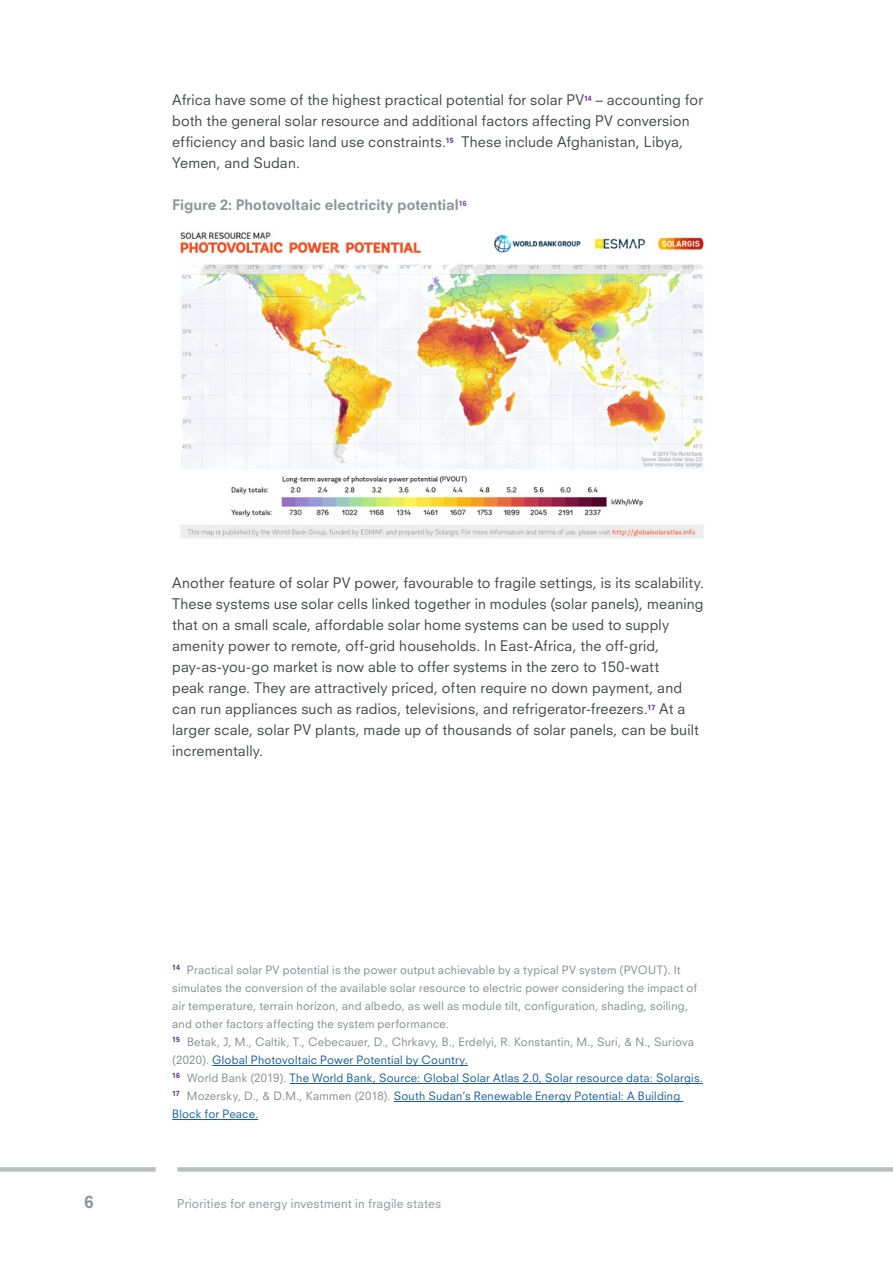
<style>
.page{position:relative;width:893px;height:1263px;background:#fff}
.page>*{position:absolute;margin:0;border:0;box-sizing:border-box;transform-origin:0 0}
.Page_numbers{font:800 16.5px "Neuzeit SLT Std";color:#92959a}
.Body_first{font:14.25px/21px "Neuzeit SLT Std";letter-spacing:.01em;color:#454647}
.C_head{font:800 14.25px "Neuzeit SLT Std";color:#92959a}
.Running_footer{font:12px "Neuzeit SLT Std";letter-spacing:.02em;color:#92959a}
.Footnote{font:11.25px/18px "Neuzeit SLT Std";letter-spacing:.02em;color:#868a8e}
.Footnote-2{font:11.25px/18px "Neuzeit SLT Std";letter-spacing:.02em;color:#175d9e}
.s1{color:#175d9e}
.s2{color:#868a8e}
</style>
<div class="page">
<div style="left:0;top:1167px;width:156px;height:5px;background:#babdc2"></div>
<div style="left:177px;top:1167px;width:716px;height:5px;background:#babdc2"></div>
<hr style="left:212px;top:1065px;width:256px;height:1px;background:#175d9e">
<hr style="left:290px;top:1083px;width:413px;height:1px;background:#175d9e">
<hr style="left:394px;top:1101px;width:289px;height:1px;background:#175d9e">
<hr style="left:172px;top:1119px;width:86px;height:1px;background:#175d9e">
<img style="left:178px;top:232px;width:526px;height:307px">
<p class="Body_first" style="left:172px;top:89px;width:532px">Africa have some of the highest practical potential for solar PV<sup>14</sup> – accounting for both the general solar resource and additional factors affecting PV conversion efficiency and basic land use constraints.<sup>15</sup> These include Afghanistan, Libya, Yemen, and Sudan.</p>
<p class="C_head" style="left:172px;top:196px;width:296px">Figure 2: Photovoltaic electricity potential<sup>16</sup></p>
<p class="Body_first" style="left:172px;top:572px;width:533px">Another feature of solar PV power, favourable to fragile settings, is its scalability.<br>These systems use solar cells linked together in modules (solar panels), meaning that on a small scale, affordable solar home systems can be used to supply amenity power to remote, off-grid households. In East-Africa, the off-grid, pay-as-you-go market is now able to offer systems in the zero to 150-watt<br>peak range. They are attractively priced, often require no down payment, and can run appliances such as radios, televisions, and refrigerator-freezers.<sup>17</sup> At a larger scale, solar PV plants, made up of thousands of solar panels, can be built incrementally.</p>
<p class="Footnote" style="left:172px;top:961px;width:527px"><sup>14</sup> Practical solar PV potential is the power output achievable by a typical PV system (PVOUT). It simulates the conversion of the available solar resource to electric power considering the impact of air temperature, terrain horizon, and albedo, as well as module tilt, configuration, shading, soiling, and other factors affecting the system performance.</p>
<p class="Footnote" style="left:172px;top:1033px;width:523px"><sup>15</sup> Betak, J, M., Caltik, T., Cebecauer, D., Chrkavy, B., Erdelyi, R. Konstantin, M., Suri, &amp; N., Suriova (2020). <span class="s1">Global Photovoltaic Power Potential by Country.</span></p>
<p class="Footnote-2" style="left:172px;top:1069px;width:532px"><sup>16</sup> <span class="s2">World Bank (2019).</span> The World Bank, Source: Global Solar Atlas 2.0, Solar resource data: Solargis.</p>
<p class="Footnote-2" style="left:172px;top:1087px;width:509px"><sup>17</sup> <span class="s2">Mozersky, D., &amp; D.M., Kammen (2018).</span> South Sudan’s Renewable Energy Potential: A Building<br>Block for Peace.</p>
<p class="Page_numbers" style="left:85px;top:1191px;width:11px">6</p>
<p class="Running_footer" style="left:177px;top:1196px;width:265px">Priorities for energy investment in fragile states</p>
</div>
